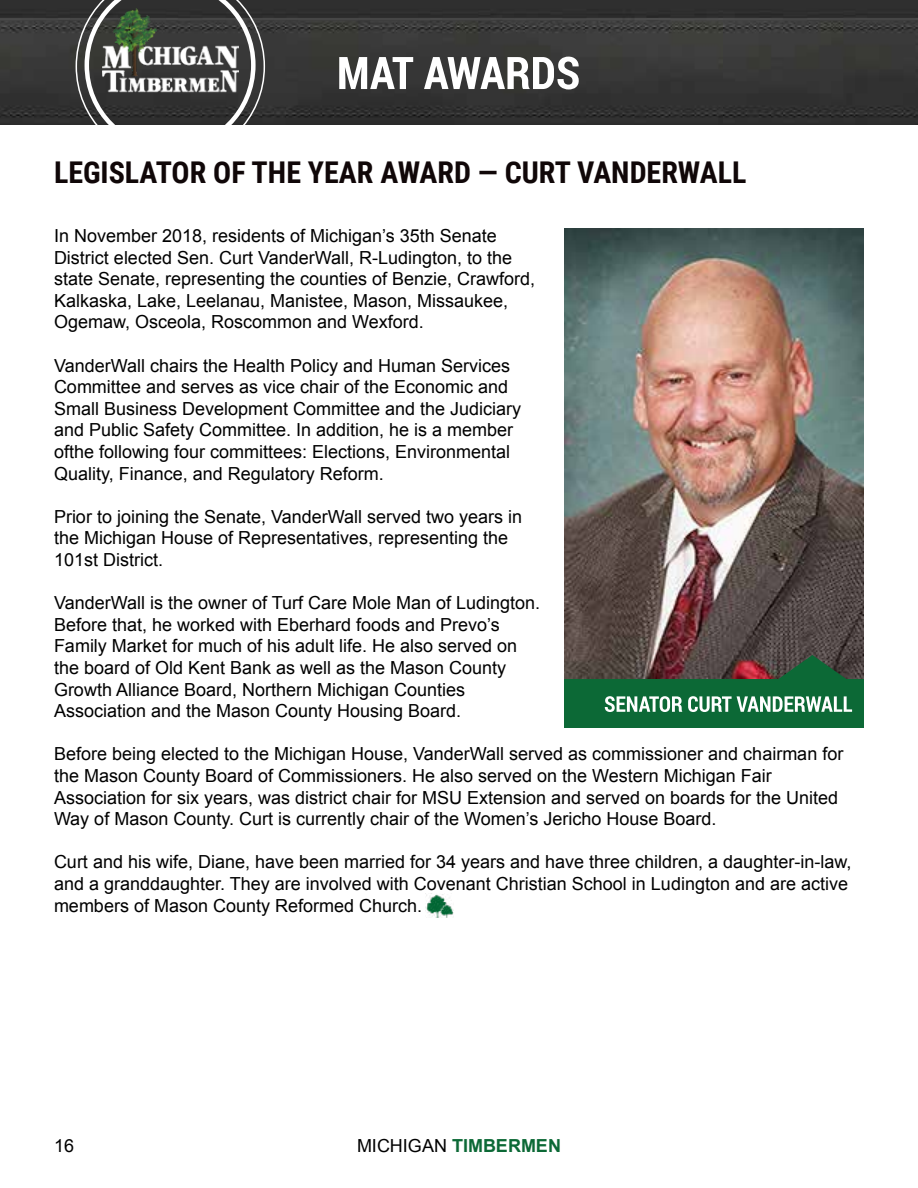
<style>
.page{position:relative;width:918px;height:1188px;background:#fff}
.page>*{position:absolute;margin:0;border:0;box-sizing:border-box;transform-origin:0 0}
.t1{font:700 30px "Roboto Condensed";color:#100708}
.t2{font:18px/21.6px "Arial";color:#000}
.t3{font:700 18px "Arial";color:#0c6936}
.s1{font-weight:400;color:#000}
</style>
<div class="page">
<img style="left:0;top:0;width:918px;height:125px">
<svg style="left:76px;top:0;width:189px;height:125px;background:#4c4c4b"></svg>
<img style="left:102px;top:9px;width:137px;height:83px">
<svg style="left:339px;top:57px;width:240px;height:33px"></svg>
<img style="left:426px;top:894px;width:27px;height:24px">
<img style="left:564px;top:229px;width:300px;height:450px">
<div style="left:564px;top:679px;width:300px;height:49px;background:#0c6936"></div>
<svg style="left:773px;top:655px;width:78px;height:24px;background:#30533c"></svg>
<svg style="left:605px;top:696px;width:247px;height:16px"></svg>
<h1 class="t1" style="left:54px;top:151px;width:694px">LEGISLATOR OF THE YEAR AWARD — CURT VANDERWALL</h1>
<p class="t2" style="left:54px;top:225px;width:483px">In November 2018, residents of Michigan’s 35th Senate District elected Sen. Curt VanderWall, R-Ludington, to the state Senate, representing the counties of Benzie, Crawford, Kalkaska, Lake, Leelanau, Manistee, Mason, Missaukee, Ogemaw, Osceola, Roscommon and Wexford.</p>
<p class="t2" style="left:54px;top:355px;width:469px">VanderWall chairs the Health Policy and Human Services Committee and serves as vice chair of the Economic and Small Business Development Committee and the Judiciary and Public Safety Committee. In addition, he is a member ofthe following four committees: Elections, Environmental Quality, Finance, and Regulatory Reform.</p>
<p class="t2" style="left:54px;top:506px;width:470px">Prior to joining the Senate, VanderWall served two years in the Michigan House of Representatives, representing the<br>101st District.</p>
<p class="t2" style="left:54px;top:592px;width:488px">VanderWall is the owner of Turf Care Mole Man of Ludington.<br>Before that, he worked with Eberhard foods and Prevo’s Family Market for much of his adult life. He also served on the board of Old Kent Bank as well as the Mason County Growth Alliance Board, Northern Michigan Counties Association and the Mason County Housing Board.</p>
<p class="t2" style="left:54px;top:744px;width:791px">Before being elected to the Michigan House, VanderWall served as commissioner and chairman for the Mason County Board of Commissioners. He also served on the Western Michigan Fair Association for six years, was district chair for MSU Extension and served on boards for the United Way of Mason County. Curt is currently chair of the Women’s Jericho House Board.</p>
<p class="t2" style="left:54px;top:852px;width:799px">Curt and his wife, Diane, have been married for 34 years and have three children, a daughter-in-law, and a granddaughter. They are involved with Covenant Christian School in Ludington and are active members of Mason County Reformed Church.</p>
<p class="t2" style="left:54px;top:1135px;width:22px">16</p>
<p class="t3" style="left:357px;top:1134px;width:205px"><span class="s1">MICHIGAN</span> TIMBERMEN</p>
</div>
